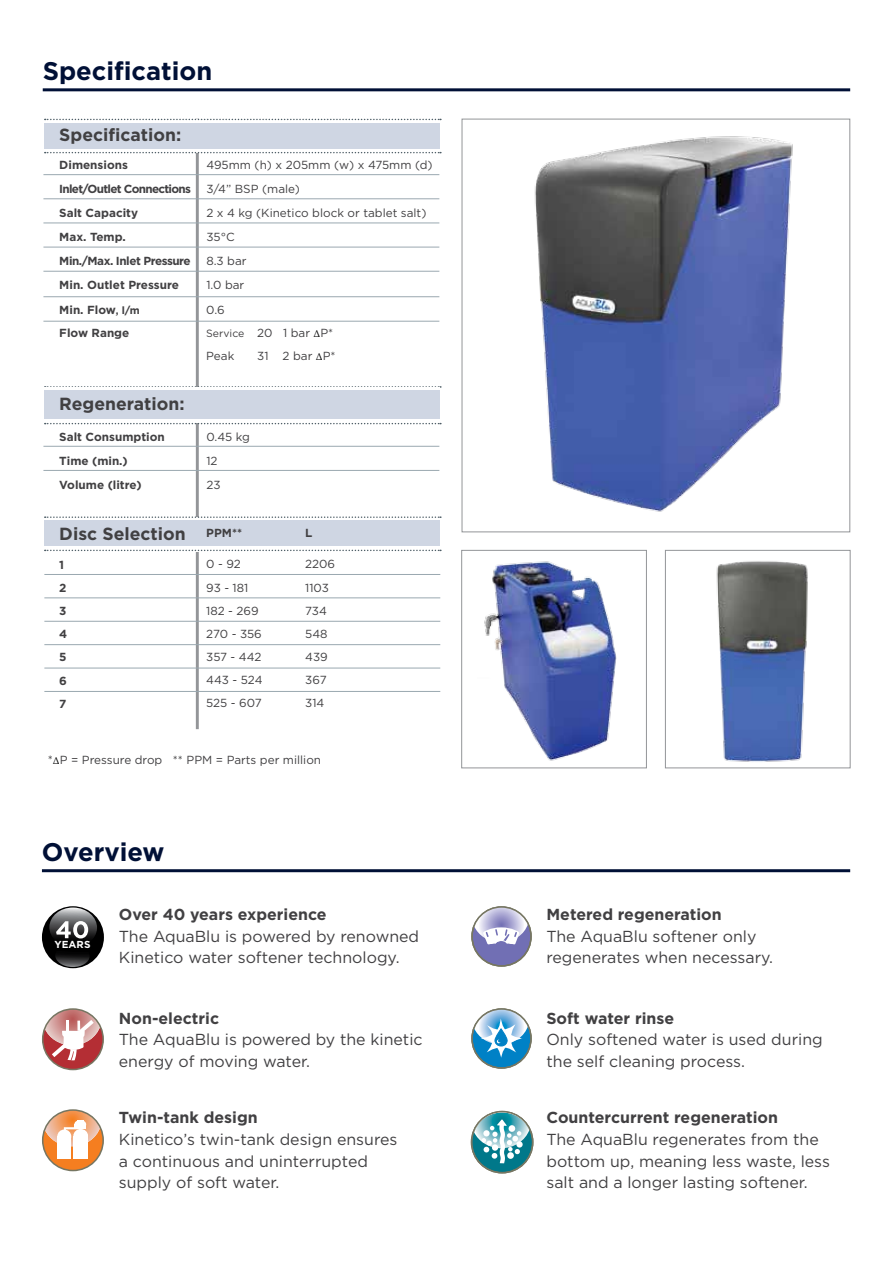
<style>
.page{position:relative;width:893px;height:1263px;background:#fff}
.page>*{position:absolute;margin:0;border:0;box-sizing:border-box;transform-origin:0 0}
.t1{font:700 25.5px "Gotham";color:#001036}
.t2{font:700 17.55px "Gotham";color:#414042}
.t3{font:15.9px/21.8px "Gotham";color:#414042}
.t4{font:700 15.9px "Gotham";color:#414042}
.t5{font:11.7px/24px "Gotham";color:#414042}
.t6{font:700 11.7px/23.1px "Gotham";color:#414042}
.t7{font:700 10.2px "Gotham";color:#fff}
.s1{font-size:9.75px}
.s2{font-size:10.5px}
.s3{font-family:"Minion Pro";font-size:10.5px;color:#000}
.s4{font-size:12px}
</style>
<div class="page">
<div style="left:42px;top:906px;width:62px;height:62px;background:#000;border-radius:50%"></div>
<svg style="left:49px;top:907px;width:48px;height:60px"></svg>
<svg style="left:42px;top:1008px;width:62px;height:62px"></svg>
<svg style="left:42px;top:1109px;width:62px;height:62px"></svg>
<svg style="left:472px;top:907px;width:59px;height:59px"></svg>
<div style="left:471px;top:906px;width:61px;height:61px;border:1px solid #767662;border-radius:50%"></div>
<svg style="left:474px;top:907px;width:54px;height:44px"></svg>
<svg style="left:472px;top:1009px;width:59px;height:59px"></svg>
<svg style="left:474px;top:1009px;width:54px;height:49px"></svg>
<div style="left:471px;top:1008px;width:61px;height:61px;border:1px solid #767662;border-radius:50%"></div>
<svg style="left:471px;top:1111px;width:62px;height:62px"></svg>
<hr style="left:196px;top:119px;width:3px;height:610px;background:#939598">
<div style="left:44px;top:518px;width:396px;height:34px;background:#fff"></div>
<hr style="left:44px;top:574px;width:396px;height:1px;background:#9aa8b0">
<hr style="left:44px;top:621px;width:396px;height:1px;background:#9aa8b0">
<hr style="left:44px;top:644px;width:396px;height:1px;background:#9aa8b0">
<hr style="left:44px;top:668px;width:396px;height:1px;background:#9aa8b0">
<hr style="left:44px;top:598px;width:396px;height:1px;background:#9aa8b0">
<hr style="left:44px;top:691px;width:396px;height:1px;background:#9aa8b0">
<svg style="left:44px;top:517px;width:396px;height:34px"></svg>
<div style="left:44px;top:521px;width:396px;height:25px;background:#cfd6e3"></div>
<svg style="left:45px;top:550px;width:396px;height:1px"></svg>
<svg style="left:45px;top:516px;width:396px;height:2px"></svg>
<img style="left:534px;top:136px;width:259px;height:376px">
<img style="left:716px;top:561px;width:92px;height:201px">
<div style="left:665px;top:550px;width:185px;height:218px;border:1px solid #939598"></div>
<img style="left:484px;top:561px;width:133px;height:200px">
<div style="left:461px;top:550px;width:186px;height:218px;border:1px solid #939598"></div>
<hr style="left:43px;top:88px;width:807px;height:3px;background:#001036">
<hr style="left:42px;top:869px;width:808px;height:3px;background:#001036">
<hr style="left:43px;top:174px;width:396px;height:1px;background:#9aa8b0">
<hr style="left:43px;top:223px;width:396px;height:1px;background:#9aa8b0">
<hr style="left:43px;top:247px;width:396px;height:1px;background:#9aa8b0">
<hr style="left:43px;top:271px;width:396px;height:1px;background:#9aa8b0">
<hr style="left:43px;top:199px;width:396px;height:1px;background:#9aa8b0">
<div style="left:44px;top:119px;width:396px;height:34px;background:linear-gradient(to right,#fefefe,#fefefe)"></div>
<div style="left:44px;top:123px;width:396px;height:25px;background:#cfd6e3"></div>
<svg style="left:45px;top:119px;width:396px;height:1px"></svg>
<svg style="left:45px;top:152px;width:396px;height:1px"></svg>
<hr style="left:43px;top:296px;width:396px;height:1px;background:#9aa8b0">
<hr style="left:43px;top:321px;width:396px;height:1px;background:#9aa8b0">
<svg style="left:45px;top:386px;width:396px;height:2px"></svg>
<hr style="left:43px;top:470px;width:396px;height:1px;background:#9aa8b0">
<hr style="left:43px;top:446px;width:396px;height:1px;background:#9aa8b0">
<div style="left:44px;top:387px;width:396px;height:36px;background:#fff"></div>
<div style="left:44px;top:390px;width:396px;height:29px;background:#cfd6e3"></div>
<svg style="left:45px;top:423px;width:396px;height:1px"></svg>
<h1 class="t1" style="left:43px;top:54px;width:171px">Specification</h1>
<p class="t2" style="left:59px;top:123px;width:123px">Specification:</p>
<p class="t6" style="left:59px;top:153px;width:133px;line-height:24px">Dimensions<br>Inlet/Outlet Connections<br>Salt Capacity<br>Max. Temp.<br>Min./Max. Inlet Pressure<br>Min. Outlet Pressure</p>
<p class="t5" style="left:206px;top:153px;width:228px">495mm (h) x 205mm (w) x 475mm (d)<br>3/4” BSP (male)<br>2 x 4 kg (Kinetico block or tablet salt)<br>35°C<br>8.3 bar<br>1.0 bar</p>
<p class="t6" style="left:59px;top:298px;width:82px">Min. Flow<span class="s1">,</span> <span class="s2">l/m<br></span>Flow Range</p>
<p class="t5" style="left:206px;top:298px;width:129px;line-height:23.1px">0.6<br><span class="s2">Service</span> 20 1 bar <span class="s3">Δ</span>P*<br>Peak</p>
<p class="t5" style="left:257px;top:344px;width:80px">31 2 bar <span class="s3">Δ</span>P*</p>
<p class="t2" style="left:59px;top:392px;width:127px">Regeneration:</p>
<p class="t6" style="left:59px;top:424px;width:107px;line-height:24px">Salt Consumption<br>Time (min.)<br>Volume (litre)</p>
<p class="t5" style="left:206px;top:424px;width:45px">0.45 kg<br>12<br>23</p>
<p class="t2" style="left:59px;top:522px;width:184px">Disc Selection <sup>PPM**</sup></p>
<p class="t6" style="left:305px;top:521px;width:9px">L</p>
<p class="t5" style="left:206px;top:552px;width:36px">0-92</p>
<p class="t5" style="left:305px;top:552px;width:31px">2206</p>
<p class="t5" style="left:206px;top:575px;width:44px">93 - 181</p>
<p class="t5" style="left:305px;top:575px;width:25px">1103</p>
<p class="t5" style="left:206px;top:598px;width:54px">182 - 269</p>
<p class="t5" style="left:305px;top:598px;width:23px">734</p>
<p class="t5" style="left:206px;top:621px;width:57px">270 - 356</p>
<p class="t5" style="left:305px;top:621px;width:24px">548</p>
<p class="t5" style="left:206px;top:645px;width:57px">357 - 442</p>
<p class="t5" style="left:305px;top:645px;width:24px">439</p>
<p class="t5" style="left:206px;top:668px;width:58px">443 - 524</p>
<p class="t5" style="left:305px;top:668px;width:23px">367</p>
<p class="t5" style="left:206px;top:691px;width:57px">525 - 607</p>
<p class="t5" style="left:305px;top:691px;width:21px">314</p>
<p class="t6" style="left:59px;top:553px;width:10px">1<br>2<br>3<br>4<br>5<br>6<br>7</p>
<p class="t5" style="left:48px;top:748px;width:275px"><span class="s4">*</span><span class="s3">Δ</span>P = Pressure drop ** PPM = Parts per million</p>
<h1 class="t1" style="left:42px;top:835px;width:124px">Overview</h1>
<p class="t7" style="left:55px;top:938px;width:37px">YEARS</p>
<p class="t4" style="left:119px;top:904px;width:209px">Over 40 years experience</p>
<p class="t3" style="left:119px;top:925px;width:302px">The AquaBlu is powered by renowned<br>Kinetico water softener technology.</p>
<p class="t4" style="left:119px;top:1007px;width:102px">Non-electric</p>
<p class="t3" style="left:119px;top:1028px;width:305px">The AquaBlu is powered by the kinetic energy of moving water.</p>
<p class="t4" style="left:119px;top:1107px;width:140px">Twin-tank design</p>
<p class="t3" style="left:119px;top:1128px;width:280px">Kinetico’s twin-tank design ensures a continuous and uninterrupted supply of soft water.</p>
<p class="t4" style="left:546px;top:904px;width:177px">Metered regeneration</p>
<p class="t3" style="left:546px;top:925px;width:228px">The AquaBlu softener only regenerates when necessary.</p>
<p class="t4" style="left:546px;top:1007px;width:129px">Soft water rinse</p>
<p class="t3" style="left:546px;top:1028px;width:278px">Only softened water is used during the self cleaning process.</p>
<p class="t4" style="left:546px;top:1107px;width:233px">Countercurrent regeneration</p>
<p class="t3" style="left:546px;top:1128px;width:285px">The AquaBlu regenerates from the bottom up, meaning less waste, less salt and a longer lasting softener.</p>
</div>
